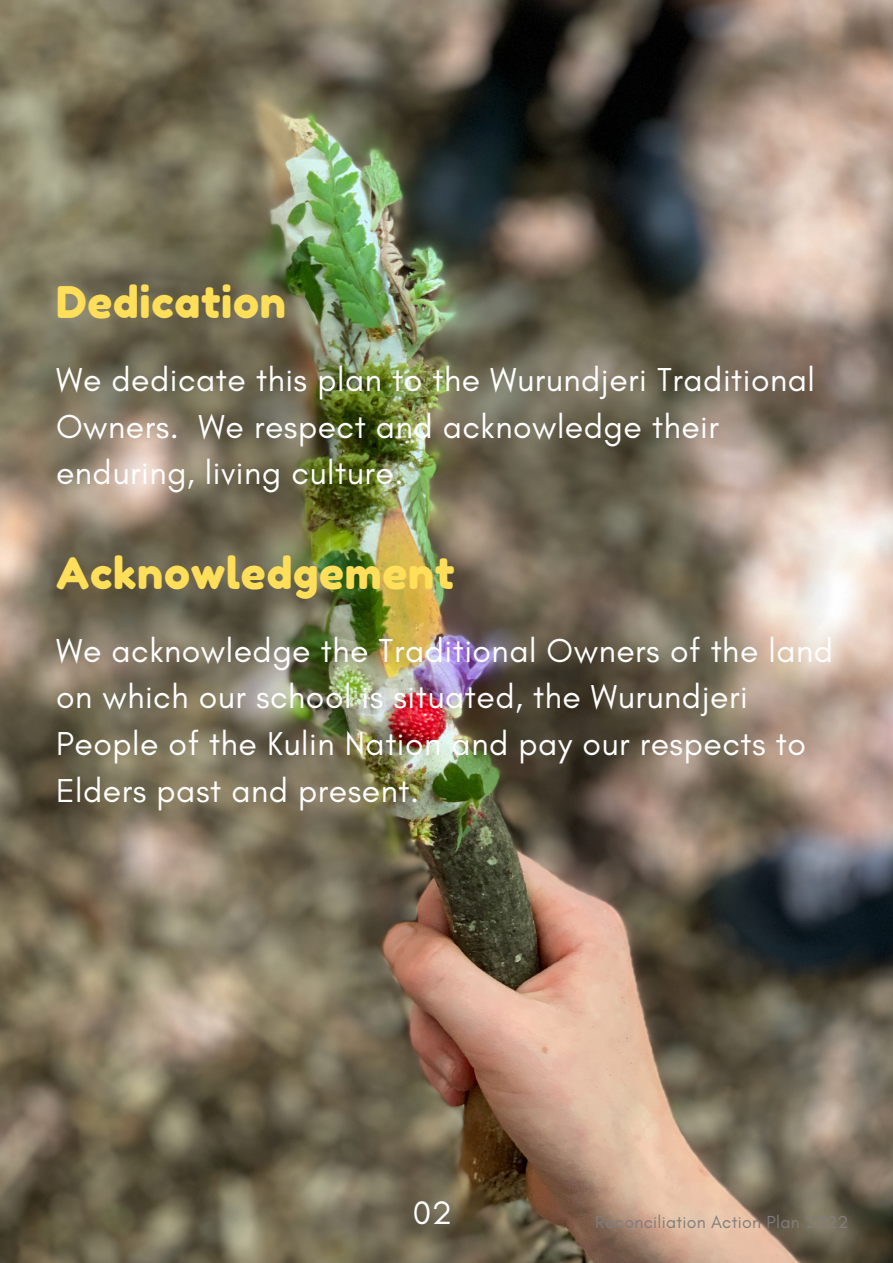
<style>
.page{position:relative;width:893px;height:1263px;background:#fff}
.page>*{position:absolute;margin:0;border:0;box-sizing:border-box;transform-origin:0 0}
.t1{font:43.5px "Fredoka One";letter-spacing:.015em;color:#ffde59}
.t2{font:33.75px/46.7px "Glacial Indifference";letter-spacing:.015em;color:#fff}
.t3{font:33px "Glacial Indifference";color:#fff}
.t4{font:17.7px "Glacial Indifference";letter-spacing:.015em;color:#7f7d7d}
</style>
<div class="page">
<img style="left:0;top:0;width:893px;height:1263px">
<p class="t1" style="left:56px;top:276px;width:232px">Dedication</p>
<p class="t2" style="left:56px;top:356px;width:760px">We dedicate this plan to the Wurundjeri Traditional<br>Owners. We respect and acknowledge their enduring, living culture.</p>
<p class="t1" style="left:56px;top:547px;width:400px">Acknowledgement</p>
<p class="t2" style="left:56px;top:626px;width:778px">We acknowledge the Traditional Owners of the land on which our school is situated, the Wurundjeri People of the Kulin Nation and pay our respects to Elders past and present.</p>
<p class="t3" style="left:413px;top:1192px;width:41px">02</p>
<p class="t4" style="left:595px;top:1211px;width:255px">Reconciliation Action Plan 2022</p>
</div>
